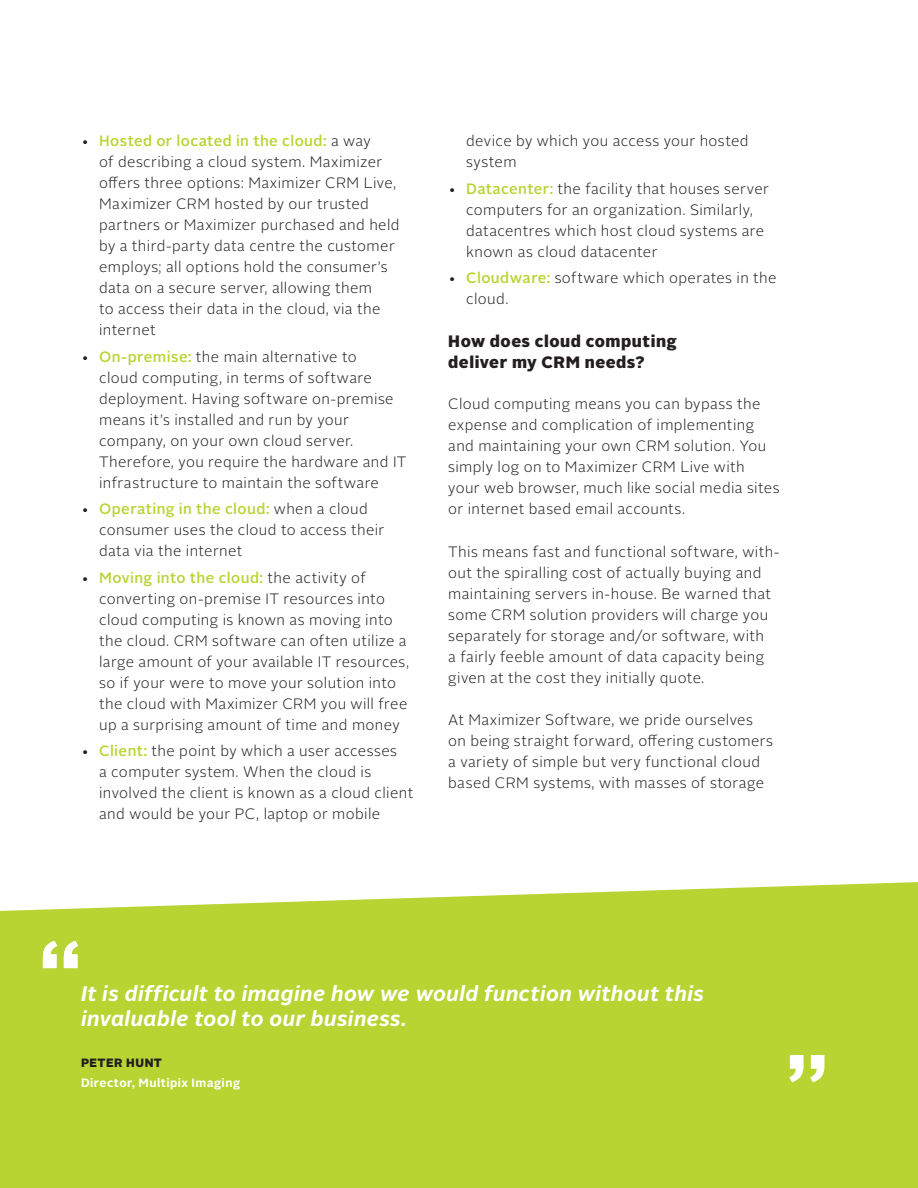
<style>
.page{position:relative;width:918px;height:1188px;background:#fff}
.page>*{position:absolute;margin:0;border:0;box-sizing:border-box;transform-origin:0 0}
.QUOTEbig_top{font:700 90px "Alright Sans";color:#fff}
.QUOTEbig_top-2{font:italic 700 21px/25.2px "Alright Sans";letter-spacing:.02em;color:#fff}
.heading_SUB_bold{font:900 16.5px/21px "Alright Sans";letter-spacing:.035em;color:#231f20}
.copy_INDENTED{font:300 15px/21px "Alright Sans";letter-spacing:.025em;color:#231f20}
.copy{font:300 15px/21px "Alright Sans";letter-spacing:.03em;color:#231f20}
.copy_INDENTED_more_s{font:300 15px/21px "Alright Sans";letter-spacing:.03em;color:#231f20}
.QUOTESbig_nameTITLE{font:700 12px "Alright Sans";letter-spacing:.04em;color:#fff}
.QUOTEbig_name_TOP{font:900 12px "Alright Sans";letter-spacing:.035em;color:#231f20}
.s1{font-weight:500;color:#b8d432}
</style>
<div class="page">
<div style="left:0;top:882px;width:918px;height:306px;background:#b8d432"></div>
<p class="copy_INDENTED" style="left:99px;top:131px;width:302px;text-indent:-18px">• <span class="s1">Hosted or located in the cloud:</span> a way<br>of describing a cloud system. Maximizer offers three options: Maximizer CRM Live, Maximizer CRM hosted by our trusted partners or Maximizer purchased and held by a third-party data centre the customer employs; all options hold the consumer’s data on a secure server, allowing them<br>to access their data in the cloud, via the internet</p>
<p class="copy_INDENTED" style="left:99px;top:346px;width:309px;text-indent:-18px">• <span class="s1">On-premise:</span> the main alternative to<br>cloud computing, in terms of software deployment. Having software on-premise means it’s installed and run by your company, on your own cloud server.<br>Therefore, you require the hardware and IT infrastructure to maintain the software</p>
<p class="copy_INDENTED" style="left:99px;top:499px;width:287px;text-indent:-18px">• <span class="s1">Operating in the cloud:</span> when a cloud consumer uses the cloud to access their data via the internet</p>
<p class="copy_INDENTED" style="left:99px;top:567px;width:312px;text-indent:-18px">• <span class="s1">Moving into the cloud:</span> the activity of converting on-premise IT resources into cloud computing is known as moving into the cloud. CRM software can often utilize a large amount of your available IT resources, so if your were to move your solution into the cloud with Maximizer CRM you will free up a surprising amount of time and money</p>
<p class="copy_INDENTED" style="left:99px;top:741px;width:316px;text-indent:-18px">• <span class="s1">Client:</span> the point by which a user accesses<br>a computer system. When the cloud is involved the client is known as a cloud client and would be your PC, laptop or mobile</p>
<p class="copy_INDENTED" style="left:466px;top:131px;width:284px">device by which you access your hosted system</p>
<p class="copy_INDENTED" style="left:466px;top:178px;width:304px;text-indent:-18px">• <span class="s1">Datacenter:</span> the facility that houses server computers for an organization. Similarly, datacentres which host cloud systems are known as cloud datacenter</p>
<p class="copy_INDENTED_more_s" style="left:466px;top:268px;width:312px;text-indent:-18px">• <span class="s1">Cloudware:</span> software which operates in the cloud.</p>
<p class="heading_SUB_bold" style="left:448px;top:331px;width:230px">How does cloud computing deliver my CRM needs?</p>
<p class="copy" style="left:448px;top:394px;width:333px">Cloud computing means you can bypass the expense and complication of implementing and maintaining your own CRM solution. You simply log on to Maximizer CRM Live with your web browser, much like social media sites or internet based email accounts.</p>
<p class="copy" style="left:448px;top:541px;width:333px">This means fast and functional software, with&shy;out the spiralling cost of actually buying and maintaining servers in-house. Be warned that some CRM solution providers will charge you separately for storage and/or software, with<br>a fairly feeble amount of data capacity being given at the cost they initially quote.</p>
<p class="copy" style="left:448px;top:710px;width:326px">At Maximizer Software, we pride ourselves on being straight forward, offering customers a variety of simple but very functional cloud based CRM systems, with masses of storage</p>
<p class="QUOTEbig_top" style="left:39px;top:910px;width:45px">“</p>
<p class="QUOTEbig_top-2" style="left:81px;top:981px;width:625px">It is difficult to imagine how we would function without this invaluable tool to our business.</p>
<p class="QUOTEbig_name_TOP" style="left:81px;top:1054px;width:83px">PETER HUNT</p>
<p class="QUOTESbig_nameTITLE" style="left:81px;top:1074px;width:161px">Director, Multipix Imaging</p>
<p class="QUOTEbig_top" style="left:829px;top:1113px;width:45px;rotate:-180deg">“</p>
</div>
